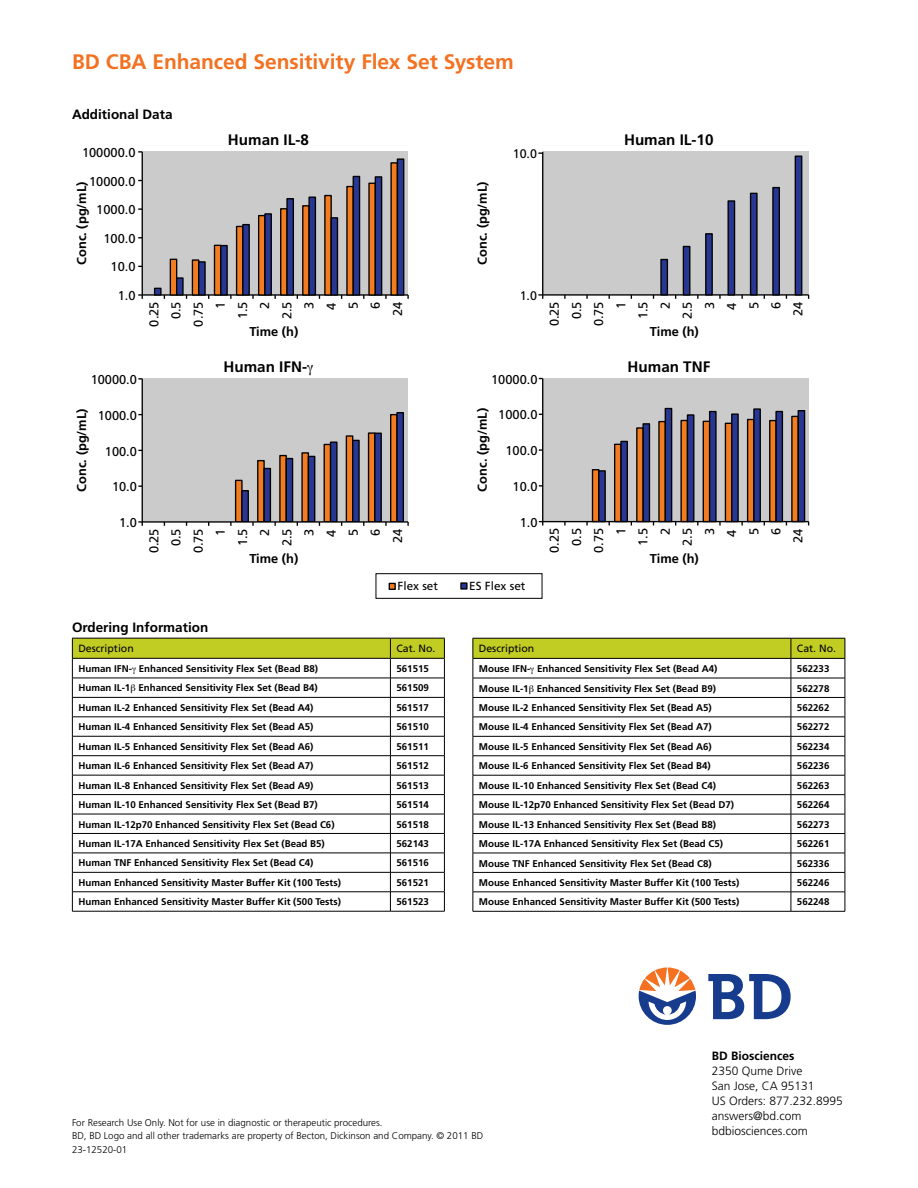
<style>
.page{position:relative;width:918px;height:1188px;background:#fff}
.page>*{position:absolute;margin:0;border:0;box-sizing:border-box;transform-origin:0 0}
.t1{font:700 21px "Frutiger";letter-spacing:-.005em;color:#f37121}
.t2{font:700 15.15px "Frutiger";color:#010101}
.t3{font:700 13.5px "Frutiger";color:#000}
.t4{font:12.9px/22.2px "Frutiger";color:#010101;text-align:right}
.t5{font:700 12.9px "Frutiger";color:#010101}
.t6{font:12.45px "Frutiger";color:#010101}
.t7{font:300 12px/15px "Frutiger";color:#000}
.t8{font:700 12px "Frutiger";color:#000}
.t9{font:11.7px "Frutiger";color:#010101}
.t10{font:10.5px "Frutiger";color:#000}
.t11{font:700 9.75px "Frutiger";color:#000}
.t12{font:300 9.75px/13.6px "Frutiger";color:#000}
</style>
<div class="page">
<svg style="left:708px;top:974px;width:83px;height:45px"></svg>
<svg style="left:639px;top:967px;width:57px;height:58px"></svg>
<hr style="left:72px;top:911px;width:318px;height:1px;background:#000">
<hr style="left:390px;top:911px;width:55px;height:1px;background:#000">
<hr style="left:473px;top:911px;width:318px;height:1px;background:#000">
<hr style="left:791px;top:911px;width:54px;height:1px;background:#000">
<div style="left:142px;top:379px;width:266px;height:143px;background:#cbcbcb"></div>
<hr style="left:142px;top:379px;width:1px;height:143px;background:#010101">
<hr style="left:142px;top:521px;width:266px;height:2px;background:#010101">
<svg style="left:138px;top:521px;width:5px;height:5px"></svg>
<svg style="left:230px;top:412px;width:179px;height:114px"></svg>
<div style="left:142px;top:152px;width:266px;height:143px;background:#cbcbcb"></div>
<hr style="left:142px;top:152px;width:1px;height:143px;background:#010101">
<hr style="left:142px;top:294px;width:266px;height:2px;background:#010101">
<svg style="left:138px;top:294px;width:5px;height:5px"></svg>
<svg style="left:153px;top:158px;width:256px;height:141px"></svg>
<div style="left:543px;top:152px;width:266px;height:143px;background:#cbcbcb"></div>
<hr style="left:542px;top:152px;width:1px;height:143px;background:#010101">
<hr style="left:543px;top:294px;width:266px;height:2px;background:#010101">
<svg style="left:538px;top:294px;width:5px;height:5px"></svg>
<svg style="left:660px;top:155px;width:149px;height:144px"></svg>
<div style="left:543px;top:379px;width:266px;height:143px;background:#cbcbcb"></div>
<hr style="left:542px;top:379px;width:1px;height:143px;background:#010101">
<hr style="left:543px;top:521px;width:266px;height:1px;background:#010101">
<svg style="left:586px;top:407px;width:223px;height:118px"></svg>
<div style="left:389px;top:583px;width:7px;height:7px;border:1px solid #010101"></div>
<svg style="left:462px;top:584px;width:4px;height:4px"></svg>
<div style="left:460px;top:582px;width:8px;height:8px;border:1px solid #010101"></div>
<div style="left:376px;top:573px;width:166px;height:26px;border:1px solid #000"></div>
<svg style="left:72px;top:638px;width:373px;height:273px"></svg>
<svg style="left:472px;top:638px;width:374px;height:273px"></svg>
<h1 class="t1" style="left:72px;top:50px;width:443px">BD CBA Enhanced Sensitivity Flex Set System</h1>
<h3 class="t3" style="left:72px;top:106px;width:102px">Additional Data</h3>
<h3 class="t4" style="left:82px;top:141px;width:55px">100000.0</h3>
<h3 class="t4" style="left:89px;top:170px;width:48px">10000.0</h3>
<h3 class="t5" style="left:74px;top:265px;width:85px;rotate:-90deg">Conc. (pg/mL)</h3>
<h3 class="t4" style="left:96px;top:199px;width:41px">1000.0</h3>
<h3 class="t4" style="left:103px;top:227px;width:34px">100.0</h3>
<h3 class="t4" style="left:111px;top:256px;width:26px">10.0</h3>
<h2 class="t2" style="left:228px;top:131px;width:83px">Human IL-8</h2>
<h3 class="t4" style="left:118px;top:284px;width:19px">1.0</h3>
<h3 class="t4" style="left:91px;top:368px;width:48px">10000.0</h3>
<h3 class="t5" style="left:74px;top:492px;width:85px;rotate:-90deg">Conc. (pg/mL)</h3>
<h3 class="t4" style="left:98px;top:404px;width:41px">1000.0</h3>
<h3 class="t4" style="left:105px;top:440px;width:34px">100.0</h3>
<h3 class="t4" style="left:112px;top:476px;width:26px">10.0</h3>
<h3 class="t4" style="left:119px;top:511px;width:19px">1.0</h3>
<h3 class="t4" style="left:143px;top:327px;width:26px;rotate:-90deg">0.25<br>0.5<br>0.75<br>1<br>1.5<br>2<br>2.5<br>3<br>4<br>5<br>6<br>24</h3>
<h3 class="t5" style="left:249px;top:324px;width:50px">Time (h)</h3>
<h2 class="t2" style="left:224px;top:358px;width:85px">Human IFN-</h2>
<h3 class="t4" style="left:143px;top:553px;width:26px;rotate:-90deg">0.25<br>0.5<br>0.75<br>1<br>1.5<br>2<br>2.5<br>3<br>4<br>5<br>6<br>24</h3>
<h3 class="t5" style="left:249px;top:551px;width:50px">Time (h)</h3>
<h3 class="t5" style="left:475px;top:265px;width:85px;rotate:-90deg">Conc. (pg/mL)</h3>
<p class="t6" style="left:513px;top:147px;width:26px">10.0</p>
<p class="t6" style="left:520px;top:288px;width:19px">1.0</p>
<h3 class="t4" style="left:491px;top:368px;width:48px">10000.0</h3>
<h3 class="t5" style="left:475px;top:492px;width:85px;rotate:-90deg">Conc. (pg/mL)</h3>
<h3 class="t4" style="left:498px;top:404px;width:41px">1000.0</h3>
<h3 class="t4" style="left:505px;top:440px;width:34px">100.0</h3>
<h3 class="t4" style="left:513px;top:475px;width:26px">10.0</h3>
<h3 class="t4" style="left:520px;top:511px;width:19px">1.0</h3>
<p class="t9" style="left:398px;top:579px;width:42px">Flex set</p>
<p class="t9" style="left:469px;top:579px;width:58px">ES Flex set</p>
<h2 class="t2" style="left:624px;top:131px;width:91px">Human IL-10</h2>
<h3 class="t4" style="left:543px;top:326px;width:26px;rotate:-90deg">0.25<br>0.5<br>0.75<br>1<br>1.5<br>2<br>2.5<br>3<br>4<br>5<br>6<br>24</h3>
<h3 class="t5" style="left:650px;top:324px;width:50px">Time (h)</h3>
<h2 class="t2" style="left:628px;top:358px;width:84px">Human TNF</h2>
<h3 class="t4" style="left:543px;top:553px;width:26px;rotate:-90deg">0.25<br>0.5<br>0.75<br>1<br>1.5<br>2<br>2.5<br>3<br>4<br>5<br>6<br>24</h3>
<h3 class="t5" style="left:650px;top:551px;width:50px">Time (h)</h3>
<h3 class="t3" style="left:72px;top:619px;width:138px">Ordering Information</h3>
<p class="t10" style="left:78px;top:642px;width:57px">Description</p>
<p class="t10" style="left:396px;top:642px;width:41px">Cat. No.</p>
<p class="t11" style="left:78px;top:663px;width:241px">Human IFN- Enhanced Sensitivity Flex Set (Bead B8)</p>
<p class="t11" style="left:396px;top:663px;width:34px">561515</p>
<p class="t11" style="left:78px;top:682px;width:241px">Human IL-1 Enhanced Sensitivity Flex Set (Bead B4)</p>
<p class="t11" style="left:396px;top:682px;width:34px">561509</p>
<p class="t11" style="left:78px;top:702px;width:237px">Human IL-2 Enhanced Sensitivity Flex Set (Bead A4)</p>
<p class="t11" style="left:396px;top:702px;width:34px">561517</p>
<p class="t11" style="left:78px;top:721px;width:237px">Human IL-4 Enhanced Sensitivity Flex Set (Bead A5)</p>
<p class="t11" style="left:396px;top:721px;width:34px">561510</p>
<p class="t11" style="left:78px;top:741px;width:237px">Human IL-5 Enhanced Sensitivity Flex Set (Bead A6)</p>
<p class="t11" style="left:396px;top:741px;width:34px">561511</p>
<p class="t11" style="left:78px;top:760px;width:237px">Human IL-6 Enhanced Sensitivity Flex Set (Bead A7)</p>
<p class="t11" style="left:396px;top:760px;width:34px">561512</p>
<p class="t11" style="left:78px;top:780px;width:237px">Human IL-8 Enhanced Sensitivity Flex Set (Bead A9)</p>
<p class="t11" style="left:396px;top:780px;width:34px">561513</p>
<p class="t11" style="left:78px;top:799px;width:241px">Human IL-10 Enhanced Sensitivity Flex Set (Bead B7)</p>
<p class="t11" style="left:396px;top:799px;width:34px">561514</p>
<p class="t11" style="left:78px;top:818px;width:258px">Human IL-12p70 Enhanced Sensitivity Flex Set (Bead C6)</p>
<p class="t11" style="left:396px;top:818px;width:34px">561518</p>
<p class="t11" style="left:78px;top:838px;width:248px">Human IL-17A Enhanced Sensitivity Flex Set (Bead B5)</p>
<p class="t11" style="left:396px;top:838px;width:34px">562143</p>
<p class="t11" style="left:78px;top:857px;width:237px">Human TNF Enhanced Sensitivity Flex Set (Bead C4)</p>
<p class="t11" style="left:396px;top:857px;width:34px">561516</p>
<p class="t11" style="left:78px;top:877px;width:264px">Human Enhanced Sensitivity Master Buffer Kit (100 Tests)</p>
<p class="t11" style="left:396px;top:877px;width:34px">561521</p>
<p class="t11" style="left:78px;top:896px;width:264px">Human Enhanced Sensitivity Master Buffer Kit (500 Tests)</p>
<p class="t11" style="left:396px;top:896px;width:34px">561523</p>
<p class="t10" style="left:479px;top:643px;width:57px">Description</p>
<p class="t10" style="left:797px;top:643px;width:41px">Cat. No.</p>
<p class="t11" style="left:479px;top:663px;width:240px">Mouse IFN- Enhanced Sensitivity Flex Set (Bead A4)</p>
<p class="t11" style="left:797px;top:663px;width:34px">562233</p>
<p class="t11" style="left:479px;top:682px;width:239px">Mouse IL-1 Enhanced Sensitivity Flex Set (Bead B9)</p>
<p class="t11" style="left:797px;top:682px;width:34px">562278</p>
<p class="t11" style="left:479px;top:702px;width:234px">Mouse IL-2 Enhanced Sensitivity Flex Set (Bead A5)</p>
<p class="t11" style="left:797px;top:702px;width:34px">562262</p>
<p class="t11" style="left:479px;top:721px;width:234px">Mouse IL-4 Enhanced Sensitivity Flex Set (Bead A7)</p>
<p class="t11" style="left:797px;top:721px;width:34px">562272</p>
<p class="t11" style="left:479px;top:741px;width:234px">Mouse IL-5 Enhanced Sensitivity Flex Set (Bead A6)</p>
<p class="t11" style="left:797px;top:741px;width:34px">562234</p>
<p class="t11" style="left:479px;top:760px;width:233px">Mouse IL-6 Enhanced Sensitivity Flex Set (Bead B4)</p>
<p class="t11" style="left:797px;top:760px;width:34px">562236</p>
<p class="t11" style="left:479px;top:780px;width:239px">Mouse IL-10 Enhanced Sensitivity Flex Set (Bead C4)</p>
<p class="t11" style="left:797px;top:780px;width:34px">562263</p>
<p class="t11" style="left:479px;top:799px;width:257px">Mouse IL-12p70 Enhanced Sensitivity Flex Set (Bead D7)</p>
<p class="t11" style="left:797px;top:799px;width:34px">562264</p>
<p class="t11" style="left:479px;top:819px;width:239px">Mouse IL-13 Enhanced Sensitivity Flex Set (Bead B8)</p>
<p class="t11" style="left:797px;top:819px;width:34px">562273</p>
<p class="t11" style="left:479px;top:838px;width:246px">Mouse IL-17A Enhanced Sensitivity Flex Set (Bead C5)</p>
<p class="t11" style="left:797px;top:838px;width:34px">562261</p>
<p class="t11" style="left:479px;top:857px;width:234px">Mouse TNF Enhanced Sensitivity Flex Set (Bead C8)</p>
<p class="t11" style="left:797px;top:857px;width:34px">562336</p>
<p class="t11" style="left:479px;top:877px;width:262px">Mouse Enhanced Sensitivity Master Buffer Kit (100 Tests)</p>
<p class="t11" style="left:797px;top:877px;width:34px">562246</p>
<p class="t11" style="left:479px;top:896px;width:262px">Mouse Enhanced Sensitivity Master Buffer Kit (500 Tests)</p>
<p class="t11" style="left:797px;top:896px;width:34px">562248</p>
<p class="t12" style="left:72px;top:1115px;width:413px">For Research Use Only. Not for use in diagnostic or therapeutic procedures.<br>BD, BD Logo and all other trademarks are property of Becton, Dickinson and Company. © 2011 BD<br>23-12520-01</p>
<p class="t8" style="left:712px;top:1049px;width:84px">BD Biosciences</p>
<p class="t7" style="left:712px;top:1063px;width:133px">2350 Qume Drive<br>San Jose, CA 95131<br>US Orders: 877.232.8995 answers@bd.com bdbiosciences.com</p>
</div>
